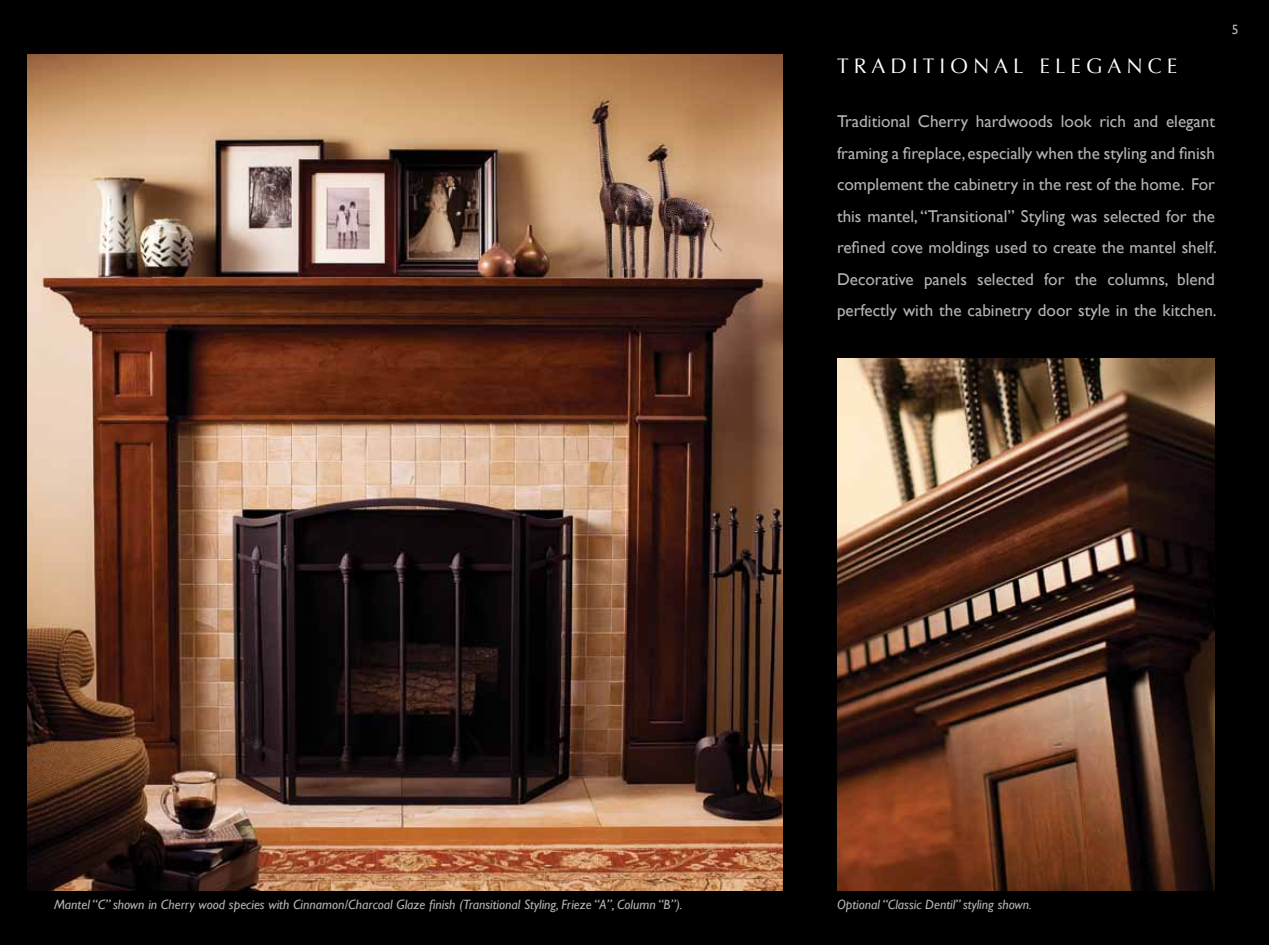
<style>
.page{position:relative;width:1269px;height:945px;background:#000}
.page>*{position:absolute;margin:0;border:0;box-sizing:border-box;transform-origin:0 0}
.t1{font:21px "Optima";letter-spacing:.24em;color:#fff}
.t2{font:17.1px/31.5px "Gill Sans";color:#b1b3b6;text-align:justify}
.t3{font:italic 13.5px "Gill Sans";color:#b1b3b6}
.t4{font:13.5px "Gill Sans";color:#b1b3b6}
</style>
<div class="page">
<img style="left:27px;top:54px;width:756px;height:837px">
<img style="left:837px;top:358px;width:378px;height:533px">
<p class="t1" style="left:837px;top:54px;width:342px">TRADITIONAL ELEGANCE</p>
<p class="t4" style="left:1232px;top:22px;width:8px">5</p>
<p class="t2" style="left:837px;top:106px;width:381px">Traditional Cherry hardwoods look rich and elegant framing a fireplace, especially when the styling and finish complement the cabinetry in the rest of the home. For this mantel, “Transitional” Styling was selected for the refined cove moldings used to create the mantel shelf.<br>Decorative panels selected for the columns, blend perfectly with the cabinetry door style in the kitchen.</p>
<p class="t3" style="left:54px;top:897px;width:630px">Mantel “C” shown in Cherry wood species with Cinnamon/Charcoal Glaze finish (Transitional Styling, Frieze “A”, Column “B”).</p>
<p class="t3" style="left:837px;top:897px;width:196px">Optional “Classic Dentil” styling shown.</p>
</div>
